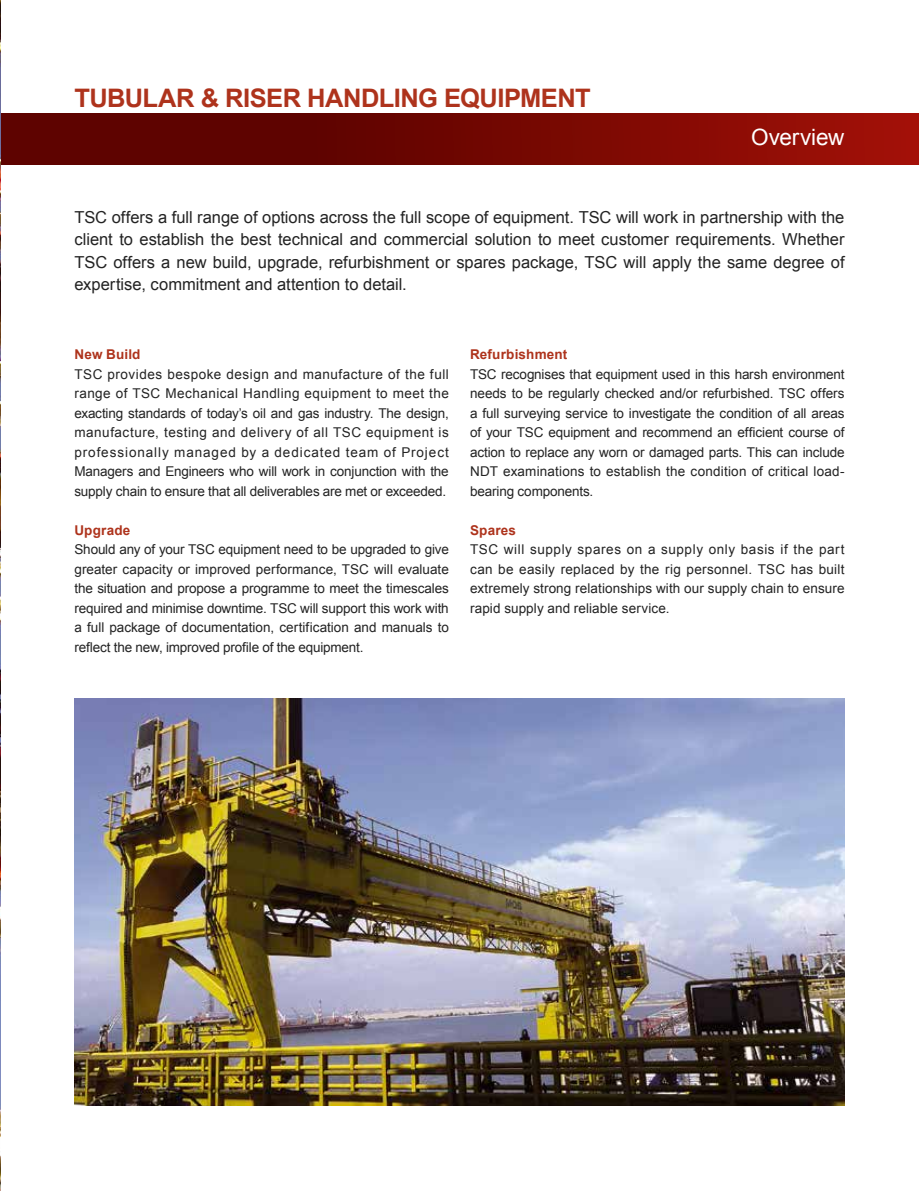
<style>
.page{position:relative;width:919px;height:1191px;background:#fff}
.page>*{position:absolute;margin:0;border:0;box-sizing:border-box;transform-origin:0 0}
.t1{font:700 25.5px "Arial";letter-spacing:-.02em;color:#ae331c}
.t2{font:22.5px "Arial";letter-spacing:-.005em;color:#fff}
.t3{font:16.5px/22.5px "Arial";color:#232323;text-align:justify}
.t4{font:13.5px/19.5px "Arial";letter-spacing:-.005em;color:#232323;text-align:justify}
.t5{font:700 13.5px "Arial";letter-spacing:.015em;color:#ae331c}
</style>
<div class="page">
<img style="left:74px;top:698px;width:770px;height:408px">
<div style="left:0;top:114px;width:918px;height:51px;background:linear-gradient(to right,#4e0000,#9a0f06)"></div>
<img style="left:0;top:0;width:1px;height:1191px">
<h1 class="t1" style="left:74px;top:81px;width:510px">Tubular &amp; Riser Handling Equipment</h1>
<h2 class="t2" style="left:751px;top:122px;width:95px">Overview</h2>
<p class="t3" style="left:74px;top:206px;width:771px">TSC offers a full range of options across the full scope of equipment. TSC will work in partnership with the client to establish the best technical and commercial solution to meet customer requirements. Whether TSC offers a new build, upgrade, refurbishment or spares package, TSC will apply the same degree of expertise, commitment and attention to detail.</p>
<p class="t5" style="left:74px;top:345px;width:68px">New Build</p>
<p class="t4" style="left:74px;top:364px;width:376px">TSC provides bespoke design and manufacture of the full range of TSC Mechanical Handling equipment to meet the exacting standards of today’s oil and gas industry. The design, manufacture, testing and delivery of all TSC equipment is professionally managed by a dedicated team of Project Managers and Engineers who will work in conjunction with the supply chain to ensure that all deliverables are met or exceeded.</p>
<p class="t5" style="left:74px;top:521px;width:57px">Upgrade</p>
<p class="t4" style="left:74px;top:540px;width:376px">Should any of your TSC equipment need to be upgraded to give greater capacity or improved performance, TSC will evaluate the situation and propose a programme to meet the timescales required and minimise downtime. TSC will support this work with a full package of documentation, certification and manuals to reflect the new, improved profile of the equipment.</p>
<p class="t5" style="left:470px;top:345px;width:99px">Refurbishment</p>
<p class="t4" style="left:470px;top:364px;width:376px">TSC recognises that equipment used in this harsh environment needs to be regularly checked and/or refurbished. TSC offers a full surveying service to investigate the condition of all areas of your TSC equipment and recommend an efficient course of action to replace any worn or damaged parts. This can include NDT examinations to establish the condition of critical load&shy;bearing components.</p>
<p class="t5" style="left:470px;top:521px;width:47px">Spares</p>
<p class="t4" style="left:470px;top:539px;width:376px">TSC will supply spares on a supply only basis if the part can be easily replaced by the rig personnel. TSC has built extremely strong relationships with our supply chain to ensure rapid supply and reliable service.</p>
</div>
